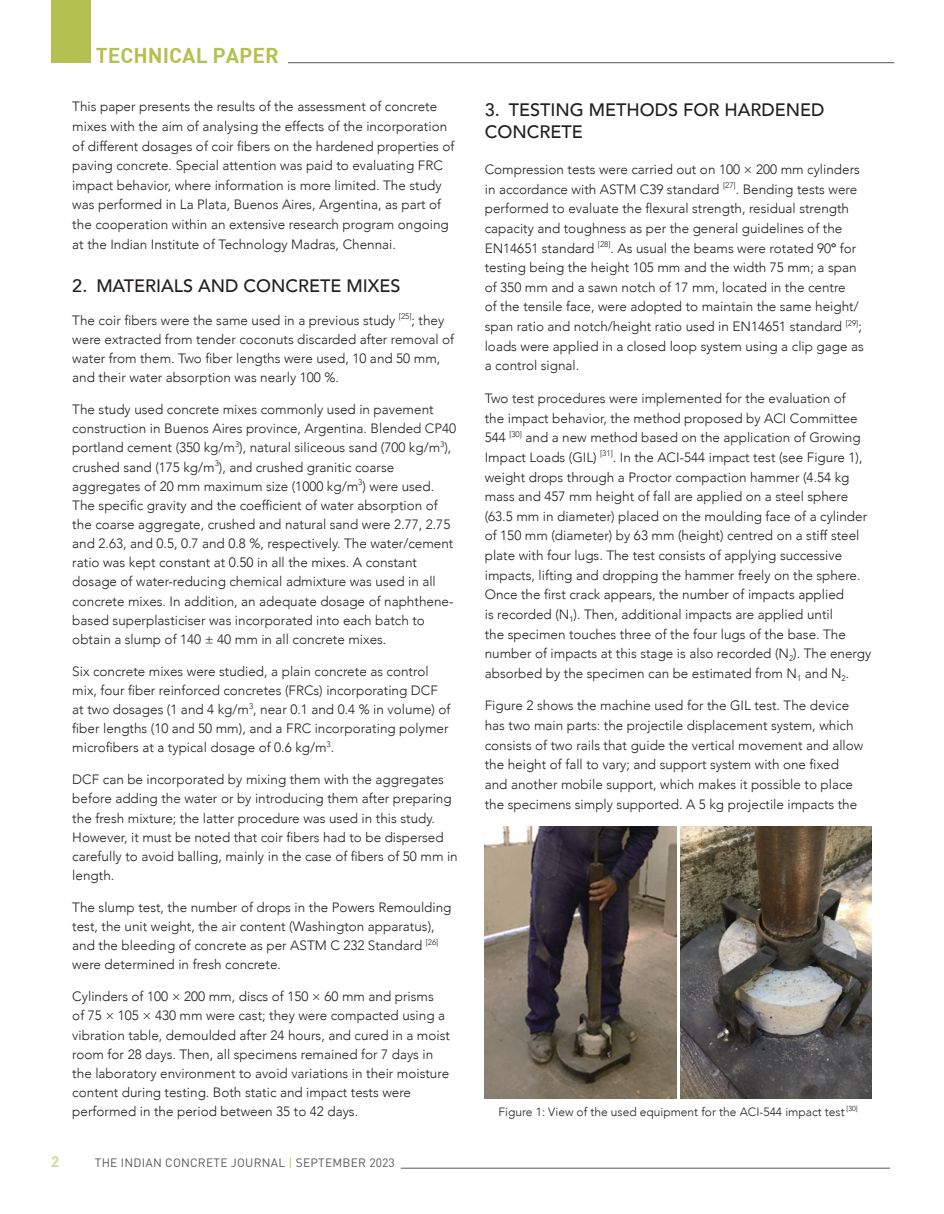
<style>
.page{position:relative;width:944px;height:1214px;background:#fff}
.page>*{position:absolute;margin:0;border:0;box-sizing:border-box;transform-origin:0 0}
.t1{font:21px "DIN Bold";color:#b2c250}
.t2{font:500 18px/22.6px "Avenir";color:#231f20}
.t3{font:15px "DIN Bold";color:#cfd893}
.t4{font:300 13.5px/19.6px "Avenir";color:#231f20}
.t5{font:300 12px "Avenir";color:#231f20}
.t6{font:12px "DIN Pro";letter-spacing:.02em;color:#57585a}
.s1{color:#b2c250}
.s2{font-weight:500}
</style>
<div class="page">
<div style="left:51px;top:0;width:39px;height:63px;background:#b2c250"></div>
<hr style="left:288px;top:62px;width:606px;height:1px;background:#57585a">
<hr style="left:401px;top:1167px;width:489px;height:1px;background:#57585a">
<img style="left:485px;top:827px;width:191px;height:271px">
<img style="left:680px;top:827px;width:191px;height:271px">
<h1 class="t1" style="left:96px;top:42px;width:185px">TECHNICAL PAPER</h1>
<p class="t4" style="left:72px;top:97px;width:384px">This paper presents the results of the assessment of concrete mixes with the aim of analysing the effects of the incorporation of different dosages of coir fibers on the hardened properties of paving concrete. Special attention was paid to evaluating FRC impact behavior, where information is more limited. The study was performed in La Plata, Buenos Aires, Argentina, as part of the cooperation within an extensive research program ongoing at the Indian Institute of Technology Madras, Chennai.</p>
<h2 class="t2" style="left:72px;top:274px;width:329px">2. MATERIALS AND CONCRETE MIXES</h2>
<p class="t4" style="left:72px;top:310px;width:383px;line-height:19.2px">The coir fibers were the same used in a previous study <sup>[25]</sup>; they were extracted from tender coconuts discarded after removal of water from them. Two fiber lengths were used, 10 and 50 mm, and their water absorption was nearly 100 %.</p>
<p class="t4" style="left:72px;top:400px;width:385px;line-height:19.2px">The study used concrete mixes commonly used in pavement construction in Buenos Aires province, Argentina. Blended CP40 portland cement (350 kg/m<sup>3</sup>), natural siliceous sand (700 kg/m<sup>3</sup>), crushed sand (175 kg/m<sup>3</sup>), and crushed granitic coarse aggregates of 20 mm maximum size (1000 kg/m<sup>3</sup>) were used.<br>The specific gravity and the coefficient of water absorption of the coarse aggregate, crushed and natural sand were 2.77, 2.75 and 2.63, and 0.5, 0.7 and 0.8 %, respectively. The water/cement ratio was kept constant at 0.50 in all the mixes. A constant dosage of water-reducing chemical admixture was used in all concrete mixes. In addition, an adequate dosage of naphthene&shy;based superplasticiser was incorporated into each batch to obtain a slump of 140 ± 40 mm in all concrete mixes.</p>
<p class="t4" style="left:72px;top:661px;width:380px;line-height:19.2px">Six concrete mixes were studied, a plain concrete as control mix, four fiber reinforced concretes (FRCs) incorporating DCF at two dosages (1 and 4 kg/m<sup>3</sup>, near 0.1 and 0.4 % in volume) of fiber lengths (10 and 50 mm), and a FRC incorporating polymer microfibers at a typical dosage of 0.6 kg/m<sup>3</sup>.</p>
<p class="t4" style="left:72px;top:770px;width:387px;line-height:19.2px">DCF can be incorporated by mixing them with the aggregates before adding the water or by introducing them after preparing the fresh mixture; the latter procedure was used in this study.<br>However, it must be noted that coir fibers had to be dispersed carefully to avoid balling, mainly in the case of fibers of 50 mm in length.</p>
<p class="t4" style="left:72px;top:897px;width:381px;line-height:19.2px">The slump test, the number of drops in the Powers Remoulding test, the unit weight, the air content (Washington apparatus), and the bleeding of concrete as per ASTM C 232 Standard <sup>[26] </sup>were determined in fresh concrete.</p>
<p class="t4" style="left:72px;top:987px;width:379px;line-height:19.2px">Cylinders of 100 × 200 mm, discs of 150 × 60 mm and prisms<br>of 75 × 105 × 430 mm were cast; they were compacted using a vibration table, demoulded after 24 hours, and cured in a moist room for 28 days. Then, all specimens remained for 7 days in the laboratory environment to avoid variations in their moisture content during testing. Both static and impact tests were performed in the period between 35 to 42 days.</p>
<p class="t3" style="left:51px;top:1152px;width:10px">2</p>
<p class="t6" style="left:95px;top:1154px;width:301px">THE INDIAN CONCRETE JOURNAL <span class="s1">|</span> SEPTEMBER 2023</p>
<h2 class="t2" style="left:485px;top:97px;width:341px">3. TESTING METHODS FOR HARDENED<br>CONCRETE</h2>
<p class="t4" style="left:485px;top:159px;width:380px">Compression tests were carried out on 100 × 200 mm cylinders in accordance with ASTM C39 standard <sup>[27]</sup>. Bending tests were performed to evaluate the flexural strength, residual strength capacity and toughness as per the general guidelines of the EN14651 standard <sup>[28]</sup>. As usual the beams were rotated 90<span class="s2">º</span> for testing being the height 105 mm and the width 75 mm; a span of 350 mm and a sawn notch of 17 mm, located in the centre<br>of the tensile face, were adopted to maintain the same height/ span ratio and notch/height ratio used in EN14651 standard <sup>[29]</sup>; loads were applied in a closed loop system using a clip gage as a control signal.</p>
<p class="t4" style="left:485px;top:388px;width:388px">Two test procedures were implemented for the evaluation of<br>the impact behavior, the method proposed by ACI Committee 544 <sup>[30]</sup> and a new method based on the application of Growing Impact Loads (GIL) <sup>[31]</sup>. In the ACI-544 impact test (see Figure 1), weight drops through a Proctor compaction hammer (4.54 kg mass and 457 mm height of fall are applied on a steel sphere (63.5 mm in diameter) placed on the moulding face of a cylinder of 150 mm (diameter) by 63 mm (height) centred on a stiff steel plate with four lugs. The test consists of applying successive impacts, lifting and dropping the hammer freely on the sphere.<br>Once the first crack appears, the number of impacts applied<br>is recorded (N<sub>1</sub>). Then, additional impacts are applied until<br>the specimen touches three of the four lugs of the base. The number of impacts at this stage is also recorded (N<sub>2</sub>). The energy absorbed by the specimen can be estimated from N<sub>1</sub> and N<sub>2</sub>.</p>
<p class="t4" style="left:485px;top:696px;width:380px">Figure 2 shows the machine used for the GIL test. The device has two main parts: the projectile displacement system, which consists of two rails that guide the vertical movement and allow the height of fall to vary; and support system with one fixed and another mobile support, which makes it possible to place the specimens simply supported. A 5 kg projectile impacts the</p>
<p class="t5" style="left:498px;top:1104px;width:360px">Figure 1: View of the used equipment for the ACI-544 impact test <sup>[30]</sup></p>
</div>
